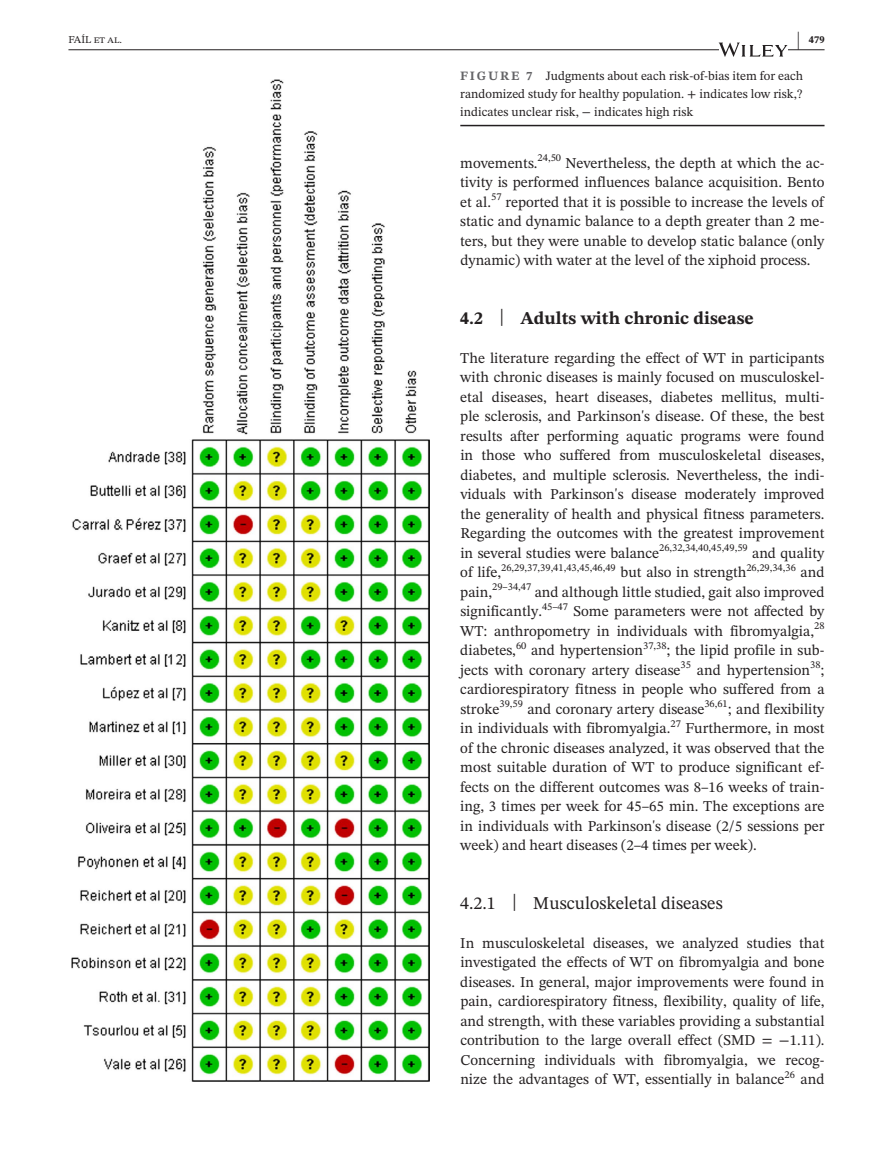
<style>
.page{position:relative;width:893px;height:1174px;background:#fff}
.page>*{position:absolute;margin:0;border:0;box-sizing:border-box;transform-origin:0 0}
.t1{font:700 21px "STIX Two Text";color:#231f20;scale:.42 1}
.t2{font:18px "STIX Two Text";color:#231f20}
.t3{font:700 18px "STIX Two Text";color:#231f20}
.t4{font:15px/19.5px "STIX Two Text";color:#231f20;text-align:justify}
.t5{font:12.75px/18px "STIX Two Text";color:#231f20;text-align:justify}
.t6{font:10.5px "STIX Two Text";color:#231f20}
.t7{font:700 10.5px "STIX Two Text";color:#231f20}
.s1{font-weight:700;color:#636366}
.s2{font-weight:400;font-size:23.7px}
.s3{font-size:23.7px}
</style>
<div class="page">
<hr style="left:68px;top:49px;width:756px;height:1px;background:#231f20">
<svg style="left:719px;top:43px;width:68px;height:14px"></svg>
<hr style="left:460px;top:125px;width:364px;height:1px;background:#231f20">
<img style="left:71px;top:79px;width:359px;height:1002px">
<h1 class="t1" style="left:797px;top:24px;width:8px">|</h1>
<p class="t6" style="left:68px;top:32px;width:55px">FAÍL et al.</p>
<p class="t7" style="left:809px;top:32px;width:17px">479</p>
<p class="t5" style="left:460px;top:66px;width:344px"><span class="s1">FIGURE 7</span> Judgments about each risk-of-bias item for each randomized study for healthy population. + indicates low risk,? indicates unclear risk, − indicates high risk</p>
<p class="t6" style="left:538px;top:150px;width:25px">24,50</p>
<p class="t4" style="left:460px;top:153px;width:366px;text-indent:105px">Nevertheless, the depth at which the ac&shy;tivity is performed influences balance acquisition. Bento et al.</p>
<p class="t4" style="left:460px;top:153px;width:79px">movements.</p>
<p class="t6" style="left:491px;top:189px;width:12px">57</p>
<p class="t4" style="left:460px;top:192px;width:366px;text-indent:45px">reported that it is possible to increase the levels of static and dynamic balance to a depth greater than 2 me&shy;ters, but they were unable to develop static balance (only dynamic) with water at the level of the xiphoid process.</p>
<p class="t3" style="left:460px;top:305px;width:295px">4.2 <span class="s2">|</span> Adults with chronic disease</p>
<p class="t4" style="left:460px;top:348px;width:366px">The literature regarding the effect of WT in participants with chronic diseases is mainly focused on musculoskel&shy;etal diseases, heart diseases, diabetes mellitus, multi&shy;ple sclerosis, and Parkinson's disease. Of these, the best results after performing aquatic programs were found in those who suffered from musculoskeletal diseases, diabetes, and multiple sclerosis. Nevertheless, the indi&shy;viduals with Parkinson's disease moderately improved the generality of health and physical fitness parameters.<br>Regarding the outcomes with the greatest improvement in several studies were balance</p>
<p class="t6" style="left:659px;top:540px;width:90px">26,32,34,40,45,49,59</p>
<p class="t4" style="left:752px;top:543px;width:74px">and quality</p>
<p class="t4" style="left:460px;top:562px;width:42px">of life,</p>
<p class="t6" style="left:501px;top:559px;width:116px">26,29,37,39,41,43,45,46,49</p>
<p class="t4" style="left:621px;top:562px;width:127px">but also in strength</p>
<p class="t6" style="left:746px;top:559px;width:51px">26,29,34,36</p>
<p class="t4" style="left:801px;top:562px;width:25px">and</p>
<p class="t4" style="left:460px;top:582px;width:33px">pain,</p>
<p class="t6" style="left:492px;top:579px;width:41px">29–34,47</p>
<p class="t4" style="left:460px;top:582px;width:366px;text-indent:74px">and although little studied, gait also improved significantly.</p>
<p class="t6" style="left:542px;top:598px;width:28px">45–47</p>
<p class="t4" style="left:460px;top:601px;width:366px;text-indent:113px">Some parameters were not affected by<br>WT: anthropometry in individuals with fibromyalgia,</p>
<p class="t6" style="left:814px;top:618px;width:12px">28</p>
<p class="t4" style="left:460px;top:640px;width:57px">diabetes,</p>
<p class="t6" style="left:516px;top:637px;width:12px">60</p>
<p class="t4" style="left:531px;top:640px;width:114px">and hypertension</p>
<p class="t6" style="left:643px;top:637px;width:25px">37,38</p>
<p class="t4" style="left:460px;top:640px;width:366px;text-indent:206px">; the lipid profile in sub&shy;jects with coronary artery disease</p>
<p class="t6" style="left:681px;top:657px;width:12px">35</p>
<p class="t4" style="left:697px;top:660px;width:115px">and hypertension</p>
<p class="t6" style="left:810px;top:657px;width:12px">38</p>
<p class="t4" style="left:460px;top:660px;width:366px;text-indent:360px">; cardiorespiratory fitness in people who suffered from a stroke</p>
<p class="t6" style="left:499px;top:696px;width:25px">39,59</p>
<p class="t4" style="left:527px;top:699px;width:178px">and coronary artery disease</p>
<p class="t6" style="left:704px;top:696px;width:25px">36,61</p>
<p class="t4" style="left:728px;top:699px;width:98px">; and flexibility</p>
<p class="t4" style="left:460px;top:718px;width:212px">in individuals with fibromyalgia.</p>
<p class="t6" style="left:670px;top:715px;width:12px">27</p>
<p class="t4" style="left:460px;top:718px;width:366px;text-indent:225px">Furthermore, in most of the chronic diseases analyzed, it was observed that the most suitable duration of WT to produce significant ef&shy;fects on the different outcomes was 8–16 weeks of train&shy;ing, 3 times per week for 45–65 min. The exceptions are in individuals with Parkinson's disease (2/5 sessions per week) and heart diseases (2–4 times per week).</p>
<p class="t2" style="left:460px;top:890px;width:264px">4.2.1 <span class="s3">|</span> Musculoskeletal diseases</p>
<p class="t4" style="left:460px;top:933px;width:366px">In musculoskeletal diseases, we analyzed studies that investigated the effects of WT on fibromyalgia and bone diseases. In general, major improvements were found in pain, cardiorespiratory fitness, flexibility, quality of life, and strength, with these variables providing a substantial contribution to the large overall effect (SMD = −1.11).<br>Concerning individuals with fibromyalgia, we recog&shy;nize the advantages of WT, essentially in balance</p>
<p class="t6" style="left:785px;top:1066px;width:12px">26</p>
<p class="t4" style="left:801px;top:1069px;width:25px">and</p>
</div>
